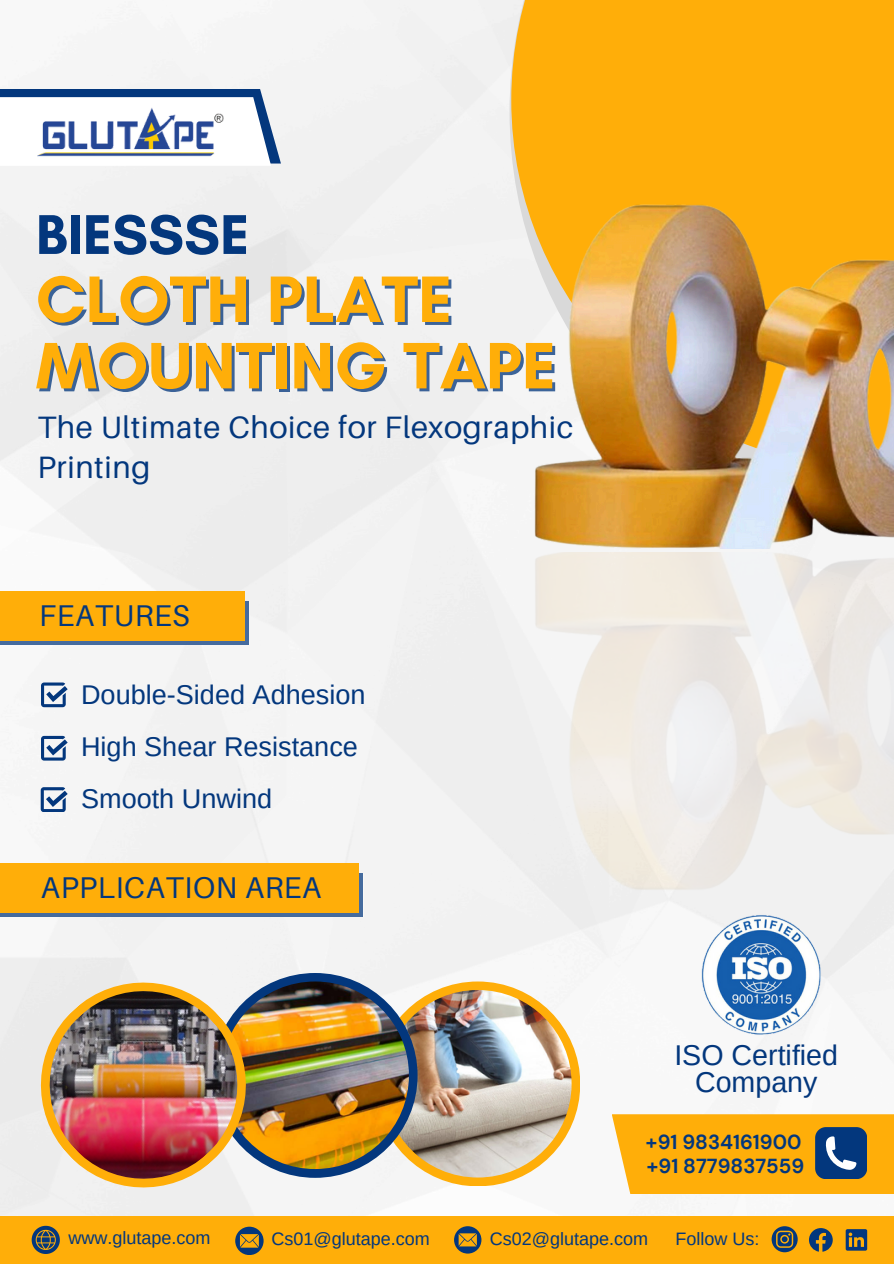
<style>
.page{position:relative;width:894px;height:1264px;background:#fff}
.page>*{position:absolute;margin:0;border:0;box-sizing:border-box;transform-origin:0 0}
.t1{font:700 66.75px "Glacial Indifference";color:#ffae09}
.t2{font:700 57px "Glacial Indifference";color:#03377d}
.t3{font:30.9px/39.3px "Aileron";letter-spacing:.02em;color:#03377d}
.t4{font:30px "Aileron";letter-spacing:.02em;color:#03377d}
.t5{font:28.65px/27px "Arimo";color:#03377d;text-align:center}
.t6{font:27px/51.8px "Arimo";color:#03377d}
.t7{font:700 20.25px "DM Sans";color:#03377d}
.t8{font:18px "Arimo";color:#03377d}
</style>
<div class="page">
<div style="left:0;top:0;width:893px;height:1215px;background:#f3f3f3"></div>
<div style="left:511px;top:0;width:382px;height:470px;background:#ffae09"></div>
<svg style="left:41px;top:682px;width:27px;height:25px"></svg>
<svg style="left:41px;top:736px;width:27px;height:24px"></svg>
<div style="left:0;top:1215px;width:893px;height:48px;background:#ffae09"></div>
<svg style="left:454px;top:1226px;width:27px;height:27px"></svg>
<svg style="left:235px;top:1226px;width:28px;height:28px"></svg>
<svg style="left:32px;top:1225px;width:28px;height:28px"></svg>
<svg style="left:771px;top:1226px;width:26px;height:25px"></svg>
<svg style="left:809px;top:1228px;width:23px;height:23px"></svg>
<svg style="left:845px;top:1229px;width:21px;height:21px"></svg>
<svg style="left:0;top:89px;width:281px;height:74px;fill:#03377d"></svg>
<div style="left:0;top:97px;width:271px;height:69px;background:#fff"></div>
<img style="left:37px;top:108px;width:186px;height:49px">
<svg style="left:611px;top:1114px;width:282px;height:79px;background:#e5a521"></svg>
<img style="left:695px;top:946px;width:136px;height:95px">
<svg style="left:0;top:601px;width:249px;height:44px"></svg>
<div style="left:0;top:591px;width:244px;height:49px;background:#ffae09"></div>
<svg style="left:41px;top:787px;width:27px;height:25px"></svg>
<svg style="left:0;top:873px;width:362px;height:43px;background:#737b78"></svg>
<div style="left:0;top:863px;width:358px;height:49px;background:#ffae09"></div>
<div style="left:375px;top:981px;width:205px;height:205px;background:#ffae09;border-radius:50%"></div>
<img style="left:384px;top:990px;width:187px;height:187px;border-radius:50%">
<div style="left:213px;top:973px;width:204px;height:204px;background:#03377d;border-radius:50%"></div>
<img style="left:221px;top:981px;width:188px;height:187px;border-radius:50%">
<svg style="left:30px;top:971px;width:227px;height:227px;fill:#eeecec"></svg>
<img style="left:39px;top:980px;width:208px;height:208px">
<img style="left:511px;top:148px;width:382px;height:400px">
<img style="left:511px;top:553px;width:382px;height:393px">
<p class="t2" style="left:36px;top:200px;width:215px">BIESSSE</p>
<p class="t1" style="left:36px;top:258px;width:418px">CLOTH PLATE</p>
<h3 class="t1" style="left:36px;top:325px;width:521px">MOUNTING TAPE</h3>
<h1 class="t3" style="left:37px;top:407px;width:537px">The Ultimate Choice for Flexographic<br>Printing</h1>
<h6 class="t4" style="left:39px;top:597px;width:152px">FEATURES</h6>
<p class="t6" style="left:81px;top:668px;width:286px">Double-Sided Adhesion<br>High Shear Resistance<br>Smooth Unwind</p>
<p class="t4" style="left:41px;top:868px;width:282px">APPLICATION AREA</p>
<p class="t5" style="left:674px;top:1041px;width:165px">ISO Certified<br>Company</p>
<h4 class="t7" style="left:645px;top:1129px;width:157px">+91 9834161900</h4>
<h6 class="t7" style="left:646px;top:1153px;width:159px">+91 8779837559</h6>
<p class="t8" style="left:68px;top:1227px;width:143px">www.glutape.com</p>
<p class="t8" style="left:271px;top:1228px;width:160px">Cs01@glutape.com</p>
<p class="t8" style="left:489px;top:1228px;width:160px">Cs02@glutape.com</p>
<p class="t8" style="left:675px;top:1228px;width:85px">Follow Us:</p>
</div>
